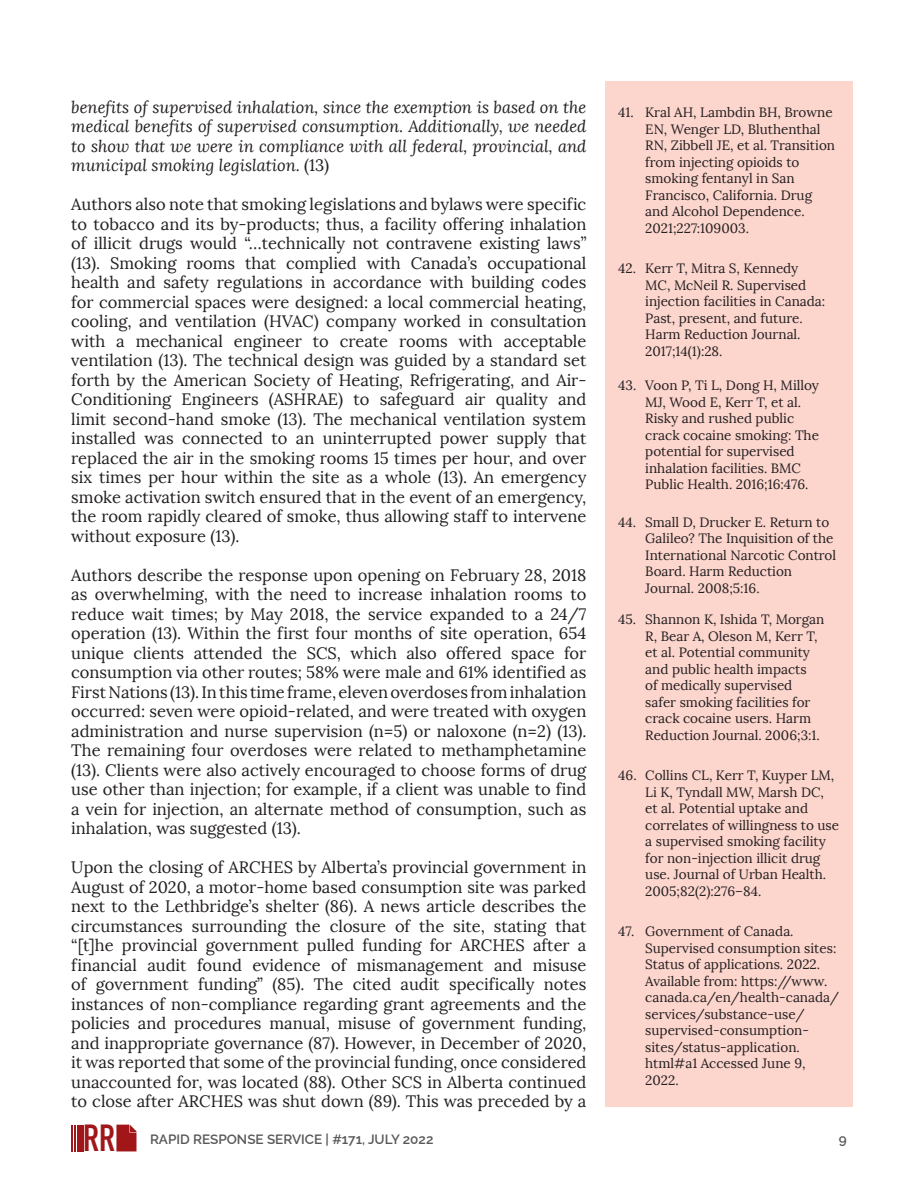
<style>
.page{position:relative;width:918px;height:1188px;background:#fff}
.page>*{position:absolute;margin:0;border:0;box-sizing:border-box;transform-origin:0 0}
.t1{font:700 37.2px "DIN Condensed";color:#a01619}
.body__serif__11pt{font:16.5px/19.5px "Lora";color:#231f20;text-align:justify}
.body__serif__11pt-2{font:italic 16.5px/19.5px "Lora";color:#231f20;text-align:justify}
.t2{font:13.5px/16.5px "Lora";color:#231f20}
.t3{font:600 13.5px "Raleway";color:#57585a}
.s1{font-style:normal}
</style>
<div class="page">
<hr style="left:71px;top:1125px;width:2px;height:26px;background:#a01619">
<hr style="left:74px;top:1125px;width:2px;height:26px;background:#a01619">
<hr style="left:77px;top:1125px;width:2px;height:26px;background:#a01619">
<hr style="left:81px;top:1125px;width:3px;height:26px;background:#a01619">
<svg style="left:116px;top:1125px;width:21px;height:26px"></svg>
<div style="left:605px;top:81px;width:248px;height:1026px;background:#fcd5cd"></div>
<p class="body__serif__11pt-2" style="left:71px;top:97px;width:517px">benefits of supervised inhalation, since the exemption is based on the medical benefits of supervised consumption. Additionally, we needed to show that we were in compliance with all federal, provincial, and municipal smoking legislation. <span class="s1">(13)</span></p>
<p class="body__serif__11pt" style="left:71px;top:195px;width:517px">Authors also note that smoking legislations and bylaws were specific to tobacco and its by-products; thus, a facility offering inhalation of illicit drugs would “…technically not contravene existing laws” (13). Smoking rooms that complied with Canada’s occupational health and safety regulations in accordance with building codes for commercial spaces were designed: a local commercial heating, cooling, and ventilation (HVAC) company worked in consultation with a mechanical engineer to create rooms with acceptable ventilation (13). The technical design was guided by a standard set forth by the American Society of Heating, Refrigerating, and Air-Conditioning Engineers (ASHRAE) to safeguard air quality and limit second-hand smoke (13). The mechanical ventilation system installed was connected to an uninterrupted power supply that replaced the air in the smoking rooms 15 times per hour, and over six times per hour within the site as a whole (13). An emergency smoke activation switch ensured that in the event of an emergency, the room rapidly cleared of smoke, thus allowing staff to intervene without exposure (13).</p>
<p class="body__serif__11pt" style="left:71px;top:565px;width:517px">Authors describe the response upon opening on February 28, 2018 as overwhelming, with the need to increase inhalation rooms to reduce wait times; by May 2018, the service expanded to a 24/7 operation (13). Within the first four months of site operation, 654 unique clients attended the SCS, which also offered space for consumption via other routes; 58% were male and 61% identified as First Nations (13). In this time frame, eleven overdoses from inhalation occurred: seven were opioid-related, and were treated with oxygen administration and nurse supervision (n=5) or naloxone (n=2) (13).<br>The remaining four overdoses were related to methamphetamine (13). Clients were also actively encouraged to choose forms of drug use other than injection; for example, if a client was unable to find a vein for injection, an alternate method of consumption, such as inhalation, was suggested (13).</p>
<p class="body__serif__11pt" style="left:71px;top:858px;width:517px">Upon the closing of ARCHES by Alberta’s provincial government in August of 2020, a motor-home based consumption site was parked next to the Lethbridge’s shelter (86). A news article describes the circumstances surrounding the closure of the site, stating that “[t]he provincial government pulled funding for ARCHES after a financial audit found evidence of mismanagement and misuse of government funding” (85). The cited audit specifically notes instances of non-compliance regarding grant agreements and the policies and procedures manual, misuse of government funding, and inappropriate governance (87). However, in December of 2020, it was reported that some of the provincial funding, once considered unaccounted for, was located (88). Other SCS in Alberta continued to close after ARCHES was shut down (89). This was preceded by a</p>
<p class="t2" style="left:645px;top:104px;width:191px;text-indent:-27px">41. Kral AH, Lambdin BH, Browne<br>EN, Wenger LD, Bluthenthal<br>RN, Zibbell JE, et al. Transition from injecting opioids to smoking fentanyl in San<br>Francisco, California. Drug and Alcohol Dependence.<br>2021;227:109003.</p>
<p class="t2" style="left:645px;top:260px;width:181px;text-indent:-27px">42. Kerr T, Mitra S, Kennedy<br>MC, McNeil R. Supervised injection facilities in Canada:<br>Past, present, and future.<br>Harm Reduction Journal.<br>2017;14(1):28.</p>
<p class="t2" style="left:645px;top:377px;width:175px;text-indent:-27px">43. Voon P, Ti L, Dong H, Milloy<br>MJ, Wood E, Kerr T, et al.<br>Risky and rushed public crack cocaine smoking: The potential for supervised inhalation facilities. BMC<br>Public Health. 2016;16:476.</p>
<p class="t2" style="left:645px;top:514px;width:192px;text-indent:-27px">44. Small D, Drucker E. Return to<br>Galileo? The Inquisition of the<br>International Narcotic Control<br>Board. Harm Reduction<br>Journal. 2008;5:16.</p>
<p class="t2" style="left:645px;top:611px;width:181px;text-indent:-27px">45. Shannon K, Ishida T, Morgan<br>R, Bear A, Oleson M, Kerr T, et al. Potential community and public health impacts<br>of medically supervised safer smoking facilities for crack cocaine users. Harm<br>Reduction Journal. 2006;3:1.</p>
<p class="t2" style="left:645px;top:767px;width:195px;text-indent:-27px">46. Collins CL, Kerr T, Kuyper LM,<br>Li K, Tyndall MW, Marsh DC, et al. Potential uptake and correlates of willingness to use a supervised smoking facility for non-injection illicit drug use. Journal of Urban Health.<br>2005;82(2):276–84.</p>
<p class="t2" style="left:645px;top:923px;width:195px;text-indent:-27px">47. Government of Canada.<br>Supervised consumption sites:<br>Status of applications. 2022.<br>Available from: https://www. canada.ca/en/health-canada/ services/substance-use/ supervised-consumption&shy;sites/status-application. html#a1 Accessed June 9,<br>2022.</p>
<h1 class="t1" style="left:83px;top:1113px;width:33px">RR</h1>
<p class="t3" style="left:150px;top:1128px;width:285px">RAPID RESPONSE SERVICE | #171, JULY 2022</p>
<p class="t3" style="left:839px;top:1128px;width:9px">9</p>
</div>
